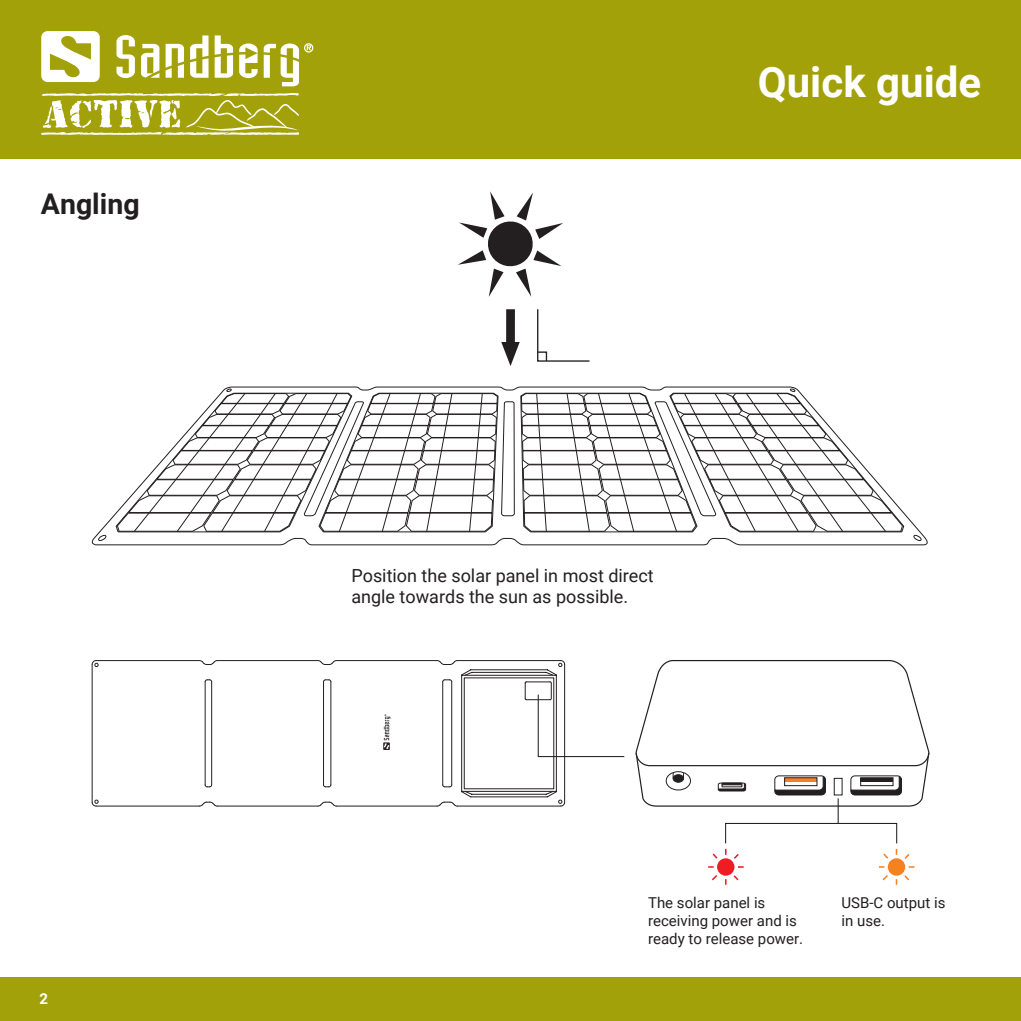
<style>
.page{position:relative;width:1021px;height:1021px;background:#fff}
.page>*{position:absolute;margin:0;border:0;box-sizing:border-box;transform-origin:0 0}
.t1{font:700 42px "Roboto";color:#fff}
.t2{font:700 28.5px "Roboto";color:#231f20}
.t3{font:18px/21.6px "Roboto";color:#231f20}
.t4{font:15px/18px "Roboto";color:#231f20}
.t5{font:700 15px "Roboto";color:#fff}
</style>
<div class="page">
<div style="left:0;top:0;width:1020px;height:159px;background:#a2a10a"></div>
<div style="left:0;top:977px;width:1020px;height:43px;background:#a2a10a"></div>
<svg style="left:116px;top:35px;width:19px;height:43px"></svg>
<svg style="left:141px;top:44px;width:18px;height:34px"></svg>
<svg style="left:165px;top:44px;width:19px;height:34px"></svg>
<svg style="left:190px;top:35px;width:18px;height:43px"></svg>
<svg style="left:215px;top:35px;width:18px;height:43px"></svg>
<svg style="left:239px;top:43px;width:18px;height:35px"></svg>
<svg style="left:41px;top:31px;width:59px;height:51px"></svg>
<svg style="left:264px;top:43px;width:49px;height:43px"></svg>
<svg style="left:41px;top:93px;width:258px;height:42px"></svg>
<div style="left:717px;top:858px;width:17px;height:17px;background:#ee1d23;border-radius:50%"></div>
<svg style="left:733px;top:854px;width:6px;height:5px"></svg>
<svg style="left:712px;top:875px;width:6px;height:6px"></svg>
<svg style="left:733px;top:875px;width:6px;height:6px"></svg>
<svg style="left:712px;top:853px;width:6px;height:6px"></svg>
<div style="left:887px;top:858px;width:18px;height:17px;background:#f58220;border-radius:50%"></div>
<svg style="left:895px;top:848px;width:15px;height:12px"></svg>
<svg style="left:882px;top:875px;width:6px;height:6px"></svg>
<svg style="left:895px;top:873px;width:15px;height:11px"></svg>
<svg style="left:883px;top:853px;width:6px;height:6px"></svg>
<svg style="left:635px;top:660px;width:295px;height:163px"></svg>
<hr style="left:860px;top:777px;width:33px;height:4px;background:#231f20">
<div style="left:860px;top:777px;width:33px;height:9px;border:1px solid #231f20"></div>
<hr style="left:336px;top:660px;width:101px;height:1px;background:#231f20">
<svg style="left:317px;top:660px;width:20px;height:5px"></svg>
<hr style="left:217px;top:660px;width:101px;height:1px;background:#231f20">
<svg style="left:199px;top:660px;width:19px;height:5px"></svg>
<hr style="left:96px;top:660px;width:103px;height:1px;background:#231f20">
<hr style="left:92px;top:664px;width:1px;height:138px;background:#231f20">
<hr style="left:96px;top:805px;width:103px;height:1px;background:#231f20">
<svg style="left:199px;top:801px;width:18px;height:5px"></svg>
<hr style="left:217px;top:805px;width:101px;height:1px;background:#231f20">
<svg style="left:317px;top:801px;width:19px;height:5px"></svg>
<hr style="left:336px;top:805px;width:101px;height:1px;background:#231f20">
<svg style="left:91px;top:799px;width:8px;height:7px"></svg>
<svg style="left:91px;top:660px;width:8px;height:7px"></svg>
<hr style="left:211px;top:681px;width:1px;height:103px;background:#231f20">
<svg style="left:204px;top:679px;width:8px;height:3px"></svg>
<hr style="left:205px;top:681px;width:1px;height:103px;background:#231f20">
<svg style="left:204px;top:784px;width:8px;height:3px"></svg>
<hr style="left:330px;top:681px;width:1px;height:103px;background:#231f20">
<svg style="left:323px;top:679px;width:9px;height:3px"></svg>
<hr style="left:323px;top:681px;width:1px;height:103px;background:#231f20">
<svg style="left:323px;top:784px;width:9px;height:3px"></svg>
<svg style="left:383px;top:714px;width:7px;height:36px"></svg>
<svg style="left:436px;top:660px;width:189px;height:146px"></svg>
<svg style="left:91px;top:386px;width:837px;height:160px"></svg>
<svg style="left:115px;top:392px;width:384px;height:141px"></svg>
<svg style="left:520px;top:392px;width:384px;height:141px"></svg>
<svg style="left:537px;top:309px;width:53px;height:53px"></svg>
<svg style="left:458px;top:191px;width:105px;height:106px"></svg>
<div style="left:506px;top:309px;width:9px;height:38px;background:#231f20"></div>
<svg style="left:501px;top:342px;width:18px;height:24px"></svg>
<div style="left:725px;top:823px;width:172px;height:21px;border:1px solid #231f20"></div>
<h2 class="t2" style="left:41px;top:183px;width:100px">Angling</h2>
<p class="t5" style="left:40px;top:988px;width:10px">2</p>
<h1 class="t1" style="left:757px;top:53px;width:225px">Quick guide</h1>
<p class="t3" style="left:351px;top:563px;width:304px">Position the solar panel in most direct angle towards the sun as possible.</p>
<p class="t4" style="left:648px;top:892px;width:157px">The solar panel is receiving power and is ready to release power.</p>
<p class="t4" style="left:841px;top:892px;width:106px">USB-C output is in use.</p>
</div>
